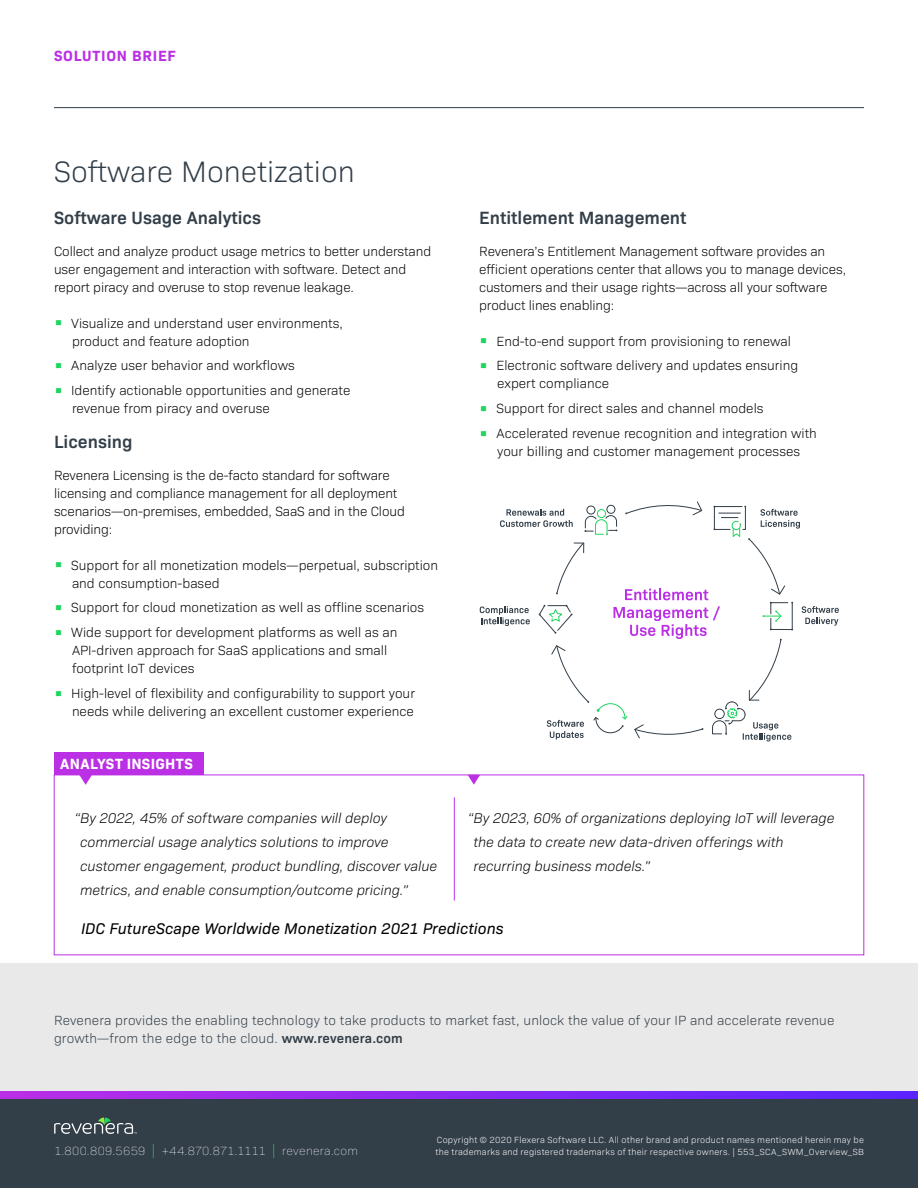
<style>
.page{position:relative;width:918px;height:1188px;background:#fff}
.page>*{position:absolute;margin:0;border:0;box-sizing:border-box;transform-origin:0 0}
.t1{font:300 30px "Bio Sans";color:#323e48}
.t2{font:600 18px "Bio Sans";color:#323e48}
.t3{font:italic 15.75px "Bio Sans";letter-spacing:.005em;color:#000}
.t4{font:700 15px "Bio Sans";letter-spacing:.03em;color:#fff}
.t5{font:700 15px "Bio Sans";letter-spacing:.05em;color:#bb2fe5}
.t6{font:italic 300 14.25px/24px "Bio Sans";letter-spacing:-.005em;color:#000}
.t7{font:300 13.5px/18px "Bio Sans";color:#000}
.t8{font:300 13.5px/18px "Bio Sans";letter-spacing:.01em;color:#323e48}
.t9{font:200 12px "Bio Sans";letter-spacing:.025em;color:#fff}
.t10{font:300 9px/12px "Bio Sans";letter-spacing:.03em;color:#fff}
.s1{font-weight:800;font-size:18px;color:#1ed65f}
.s2{font-size:13.5px;color:#fff}
.s3{font-weight:600}
.s4{font-weight:300;font-size:14.4px;color:#1ed65f}
</style>
<div class="page">
<hr style="left:54px;top:107px;width:810px;height:1px;background:#323e48">
<div style="left:0;top:963px;width:918px;height:128px;background:#e9e9e9"></div>
<div style="left:0;top:1098px;width:918px;height:90px;background:#323e48"></div>
<svg style="left:54px;top:1118px;width:83px;height:16px"></svg>
<svg style="left:0;top:1091px;width:918px;height:7px;background:#8a28f2"></svg>
<div style="left:54px;top:752px;width:149px;height:23px;background:#bb2fe5"></div>
<svg style="left:79px;top:775px;width:13px;height:10px"></svg>
<svg style="left:468px;top:775px;width:12px;height:10px"></svg>
<hr style="left:454px;top:797px;width:1px;height:104px;background:#bb2fe5">
<svg style="left:480px;top:501px;width:359px;height:241px"></svg>
<p class="t5" style="left:54px;top:45px;width:123px">SOLUTION BRIEF</p>
<h1 class="t1" style="left:54px;top:150px;width:302px">Software Monetization</h1>
<h2 class="t2" style="left:54px;top:204px;width:209px">Software Usage Analytics</h2>
<p class="t7" style="left:54px;top:241px;width:379px">Collect and analyze product usage metrics to better understand user engagement and interaction with software. Detect and report piracy and overuse to stop revenue leakage.</p>
<p class="t7" style="left:72px;top:313px;width:273px;text-indent:-18px"><span class="s1">•</span> Visualize and understand user environments, product and feature adoption</p>
<p class="t7" style="left:54px;top:356px;width:242px"><span class="s1">•</span> Analyze user behavior and workflows</p>
<p class="t7" style="left:72px;top:380px;width:280px;text-indent:-18px"><span class="s1">•</span> Identify actionable opportunities and generate revenue from piracy and overuse</p>
<h2 class="t2" style="left:54px;top:428px;width:80px">Licensing</h2>
<p class="t7" style="left:54px;top:465px;width:352px">Revenera Licensing is the de-facto standard for software licensing and compliance management for all deployment scenarios—on-premises, embedded, SaaS and in the Cloud providing:</p>
<p class="t7" style="left:72px;top:555px;width:368px;text-indent:-18px"><span class="s1">•</span> Support for all monetization models—perpetual, subscription and consumption-based</p>
<p class="t7" style="left:54px;top:598px;width:372px"><span class="s1">•</span> Support for cloud monetization as well as offline scenarios</p>
<p class="t7" style="left:72px;top:622px;width:327px;text-indent:-18px"><span class="s1">•</span> Wide support for development platforms as well as an<br>API-driven approach for SaaS applications and small footprint IoT devices</p>
<p class="t7" style="left:54px;top:683px;width:363px;text-align:right"><span class="s1">•</span> High-level of flexibility and configurability to support your needs while delivering an excellent customer experience</p>
<p class="t4" style="left:60px;top:752px;width:134px">ANALYST INSIGHTS</p>
<h2 class="t2" style="left:479px;top:204px;width:209px">Entitlement Management</h2>
<p class="t7" style="left:479px;top:241px;width:368px">Revenera’s Entitlement Management software provides an efficient operations center that allows you to manage devices, customers and their usage rights—across all your software product lines enabling:</p>
<p class="t7" style="left:479px;top:331px;width:313px"><span class="s1">•</span> End-to-end support from provisioning to renewal</p>
<p class="t7" style="left:497px;top:356px;width:303px;text-indent:-18px"><span class="s1">•</span> Electronic software delivery and updates ensuring expert compliance</p>
<p class="t7" style="left:479px;top:398px;width:286px"><span class="s1">•</span> Support for direct sales and channel models</p>
<p class="t7" style="left:479px;top:423px;width:339px;text-align:center"><span class="s1">•</span> Accelerated revenue recognition and integration with your billing and customer management processes</p>
<p class="t6" style="left:80px;top:805px;width:359px;text-indent:-6px">“By 2022, 45% of software companies will deploy commercial usage analytics solutions to improve customer engagement, product bundling, discover value metrics, and enable consumption/outcome pricing.”<span class="s2">.</span></p>
<p class="t6" style="left:474px;top:805px;width:362px;text-indent:-6px">“By 2023, 60% of organizations deploying IoT will leverage the data to create new data-driven offerings with recurring business models.”</p>
<p class="t3" style="left:81px;top:917px;width:424px">IDC FutureScape Worldwide Monetization 2021 Predictions</p>
<p class="t8" style="left:54px;top:1010px;width:782px">Revenera provides the enabling technology to take products to market fast, unlock the value of your IP and accelerate revenue growth—from the edge to the cloud. <span class="s3">www.revenera.com</span></p>
<p class="t9" style="left:54px;top:1142px;width:306px">1.800.809.5659 <span class="s4">|</span> +44.870.871.1111 <span class="s4">|</span> revenera.com</p>
<p class="t10" style="left:435px;top:1133px;width:430px">Copyright © 2020 Flexera Software LLC. All other brand and product names mentioned herein may be the trademarks and registered trademarks of their respective owners. | 553_SCA_SWM_Overview_SB</p>
</div>
